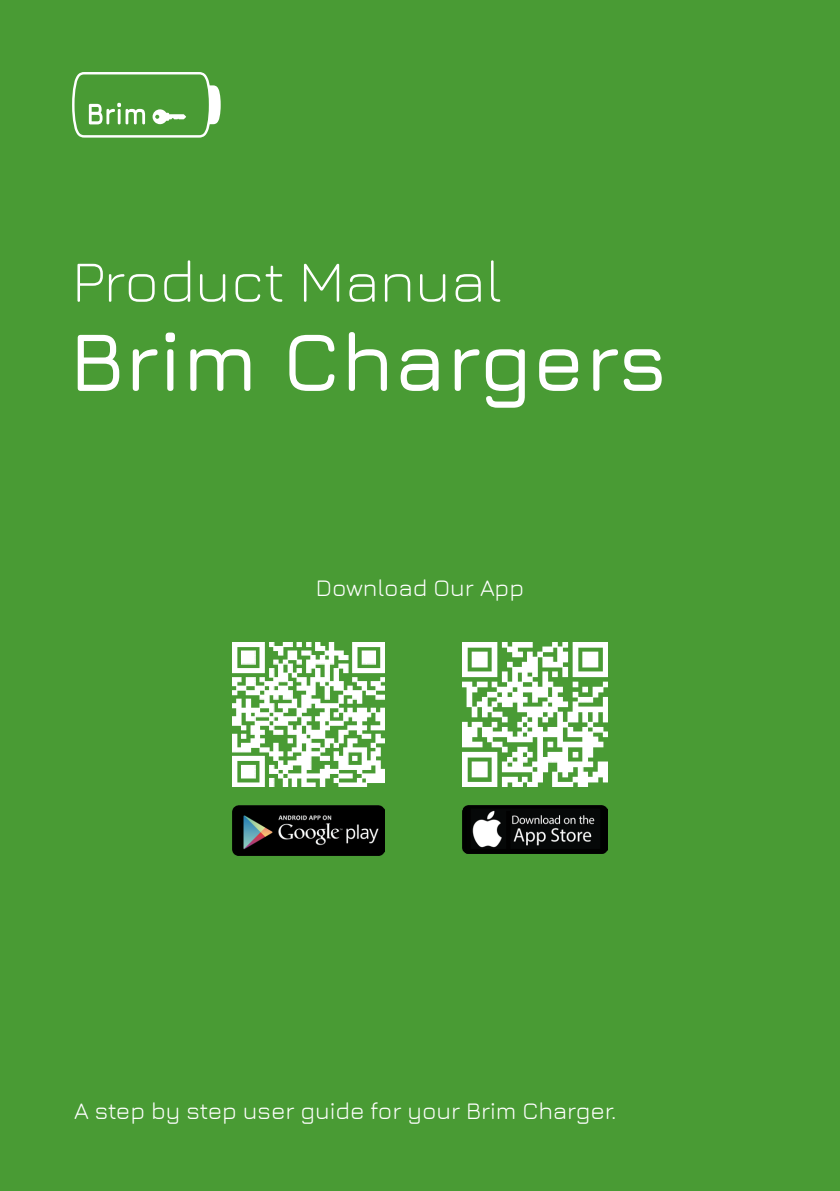
<style>
.page{position:relative;width:840px;height:1191px;background:#fff}
.page>*{position:absolute;margin:0;border:0;box-sizing:border-box;transform-origin:0 0}
.t1{font:600 84px "Jura";color:#fff}
.t2{font:300 60px "Jura";color:#fff}
.t3{font:24px "Jura";color:#fff}
</style>
<div class="page">
<div style="left:0;top:0;width:839px;height:1191px;background:#499b34"></div>
<svg style="left:72px;top:72px;width:148px;height:66px"></svg>
<img style="left:233px;top:642px;width:151px;height:144px">
<img style="left:462px;top:642px;width:144px;height:144px">
<img style="left:233px;top:806px;width:151px;height:49px">
<img style="left:462px;top:806px;width:144px;height:47px">
<p class="t2" style="left:72px;top:238px;width:431px">Product Manual</p>
<p class="t1" style="left:69px;top:299px;width:599px">Brim Chargers</p>
<p class="t3" style="left:315px;top:569px;width:210px">Download Our App</p>
<p class="t3" style="left:74px;top:1093px;width:544px">A step by step user guide for your Brim Charger.</p>
</div>
